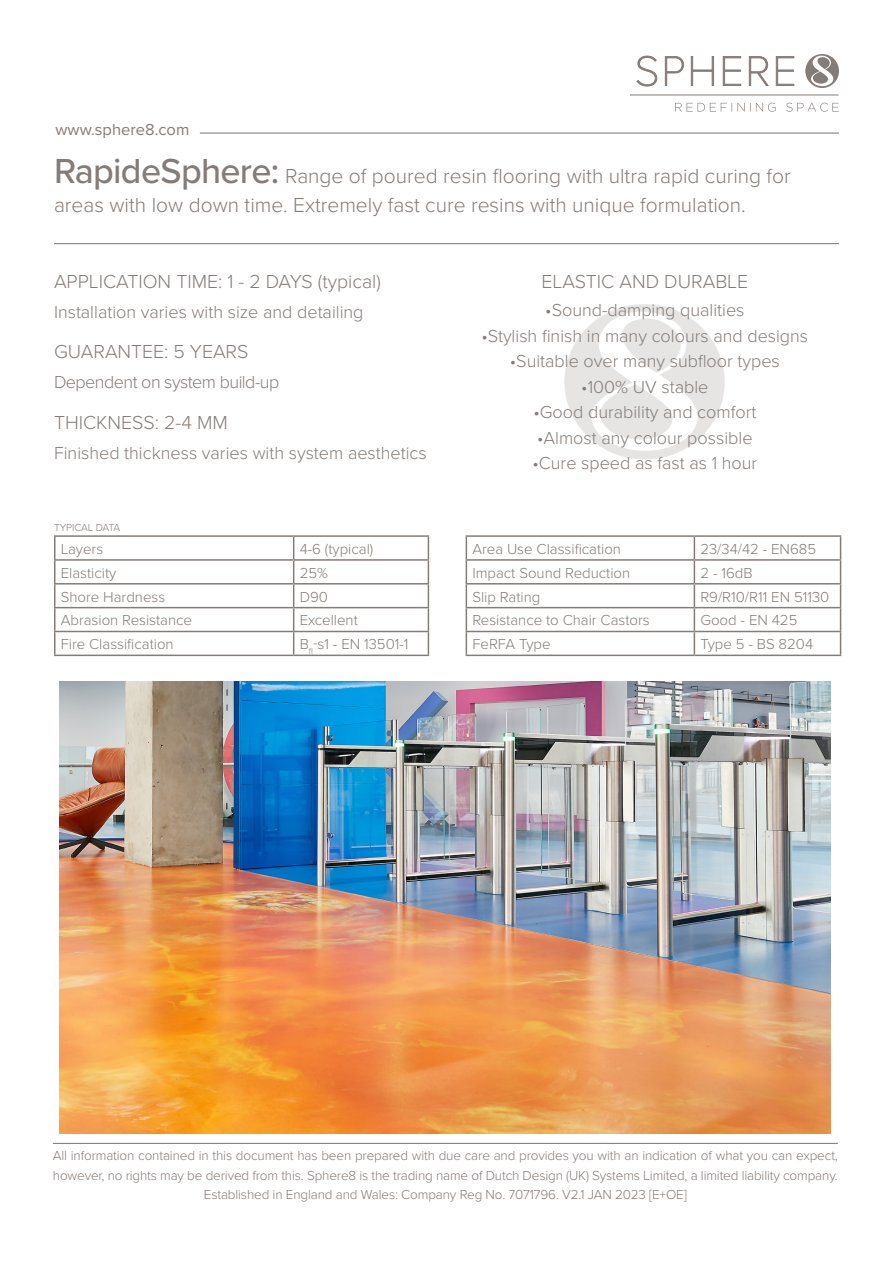
<style>
.page{position:relative;width:893px;height:1263px;background:#fff}
.page>*{position:absolute;margin:0;border:0;box-sizing:border-box;transform-origin:0 0}
.t1{font:300 21px/28.5px "Proxima Nova";color:#847c78}
.Paragraph_Style_1{font:300 19.5px "Proxima Nova";color:#847c78}
.Paragraph_Style_1-2{font:300 18px "Proxima Nova";color:#847c78}
.Paragraph_Style_1-3{font:300 18px "Proxima Nova";letter-spacing:-.03em;color:#847c78}
.t2{font:16.5px "Proxima Nova";color:#847c78}
.t3{font:300 15px "Proxima Nova";color:#847c78}
.t4{font:300 13.5px/19.5px "Proxima Nova";letter-spacing:-.01em;color:#847c78;text-align:center}
.t5{font:300 10.5px "Proxima Nova";letter-spacing:-.01em;color:#847c78}
.s1{font-weight:500;font-size:36px}
</style>
<div class="page">
<hr style="left:630px;top:95px;width:209px;height:1px;background:#847c78">
<svg style="left:675px;top:103px;width:164px;height:9px"></svg>
<div style="left:805px;top:54px;width:34px;height:34px;background:#847c78;border-radius:50%"></div>
<svg style="left:811px;top:55px;width:22px;height:31px"></svg>
<svg style="left:637px;top:56px;width:157px;height:30px"></svg>
<hr style="left:53px;top:1143px;width:785px;height:1px;background:#847c78">
<hr style="left:200px;top:133px;width:639px;height:1px;background:#847c78">
<hr style="left:54px;top:243px;width:785px;height:1px;background:#847c78">
<img style="left:60px;top:682px;width:771px;height:451px">
<hr style="left:54px;top:535px;width:240px;height:2px;background:#847c78">
<hr style="left:54px;top:537px;width:2px;height:22px;background:#847c78">
<hr style="left:294px;top:535px;width:135px;height:2px;background:#847c78">
<hr style="left:54px;top:559px;width:240px;height:2px;background:#847c78">
<hr style="left:54px;top:561px;width:2px;height:22px;background:#847c78">
<hr style="left:294px;top:559px;width:135px;height:2px;background:#847c78">
<hr style="left:54px;top:583px;width:240px;height:1px;background:#847c78">
<hr style="left:54px;top:584px;width:2px;height:23px;background:#847c78">
<hr style="left:294px;top:583px;width:135px;height:1px;background:#847c78">
<hr style="left:54px;top:607px;width:240px;height:1px;background:#847c78">
<hr style="left:54px;top:608px;width:2px;height:23px;background:#847c78">
<hr style="left:294px;top:607px;width:135px;height:1px;background:#847c78">
<hr style="left:54px;top:631px;width:240px;height:1px;background:#847c78">
<hr style="left:54px;top:632px;width:2px;height:23px;background:#847c78">
<hr style="left:294px;top:631px;width:135px;height:1px;background:#847c78">
<svg style="left:293px;top:537px;width:1px;height:118px"></svg>
<svg style="left:428px;top:537px;width:1px;height:118px"></svg>
<hr style="left:54px;top:655px;width:240px;height:1px;background:#847c78">
<hr style="left:294px;top:655px;width:135px;height:1px;background:#847c78">
<hr style="left:466px;top:535px;width:228px;height:2px;background:#847c78">
<hr style="left:694px;top:535px;width:147px;height:2px;background:#847c78">
<hr style="left:466px;top:559px;width:228px;height:2px;background:#847c78">
<hr style="left:694px;top:559px;width:147px;height:2px;background:#847c78">
<hr style="left:466px;top:583px;width:228px;height:1px;background:#847c78">
<hr style="left:694px;top:583px;width:147px;height:1px;background:#847c78">
<hr style="left:466px;top:607px;width:228px;height:1px;background:#847c78">
<hr style="left:694px;top:607px;width:147px;height:1px;background:#847c78">
<hr style="left:466px;top:631px;width:228px;height:1px;background:#847c78">
<svg style="left:466px;top:537px;width:1px;height:118px"></svg>
<hr style="left:694px;top:631px;width:147px;height:1px;background:#847c78">
<svg style="left:694px;top:537px;width:1px;height:118px"></svg>
<svg style="left:840px;top:537px;width:1px;height:118px"></svg>
<hr style="left:466px;top:655px;width:228px;height:1px;background:#847c78">
<hr style="left:694px;top:655px;width:147px;height:1px;background:#847c78">
<img style="left:564px;top:304px;width:161px;height:156px">
<p class="t2" style="left:56px;top:117px;width:135px">www.sphere8.com</p>
<p class="t1" style="left:54px;top:162px;width:738px"><span class="s1">RapideSphere:</span> Range of poured resin flooring with ultra rapid curing for areas with low down time. Extremely fast cure resins with unique formulation.</p>
<p class="Paragraph_Style_1" style="left:54px;top:269px;width:328px">APPLICATION TIME: 1 - 2 DAYS (typical)</p>
<p class="Paragraph_Style_1-2" style="left:54px;top:301px;width:311px">Installation varies with size and detailing</p>
<p class="Paragraph_Style_1" style="left:54px;top:340px;width:196px">GUARANTEE: 5 YEARS</p>
<p class="Paragraph_Style_1-3" style="left:54px;top:371px;width:227px">Dependent on system build-up</p>
<p class="Paragraph_Style_1" style="left:54px;top:410px;width:175px">THICKNESS: 2-4 MM</p>
<p class="Paragraph_Style_1-2" style="left:54px;top:442px;width:374px">Finished thickness varies with system aesthetics</p>
<p class="t5" style="left:54px;top:522px;width:68px">TYPICAL DATA</p>
<p class="t3" style="left:61px;top:540px;width:44px">Layers</p>
<p class="t3" style="left:300px;top:540px;width:75px">4-6 (typical)</p>
<p class="t3" style="left:61px;top:564px;width:57px">Elasticity</p>
<p class="t3" style="left:300px;top:564px;width:30px">25%</p>
<p class="t3" style="left:61px;top:588px;width:106px">Shore Hardness</p>
<p class="t3" style="left:300px;top:588px;width:30px">D90</p>
<p class="t3" style="left:61px;top:611px;width:133px">Abrasion Resistance</p>
<p class="t3" style="left:300px;top:611px;width:60px">Excellent</p>
<p class="t3" style="left:61px;top:635px;width:114px">Fire Classification</p>
<p class="t3" style="left:300px;top:635px;width:110px">B<sub>fl</sub>-s1 - EN 13501-1</p>
<p class="Paragraph_Style_1" style="left:542px;top:269px;width:208px">ELASTIC AND DURABLE</p>
<p class="Paragraph_Style_1-2" style="left:545px;top:299px;width:201px">•Sound-damping qualities</p>
<p class="Paragraph_Style_1-2" style="left:481px;top:325px;width:328px">•Stylish finish in many colours and designs</p>
<p class="Paragraph_Style_1-2" style="left:510px;top:350px;width:272px">•Suitable over many subfloor types</p>
<p class="Paragraph_Style_1-2" style="left:581px;top:376px;width:129px">•100% UV stable</p>
<p class="Paragraph_Style_1-2" style="left:533px;top:401px;width:225px">•Good durability and comfort</p>
<p class="Paragraph_Style_1-2" style="left:537px;top:427px;width:217px">•Almost any colour possible</p>
<p class="Paragraph_Style_1-2" style="left:532px;top:452px;width:226px">•Cure speed as fast as 1 hour</p>
<p class="t3" style="left:472px;top:540px;width:150px">Area Use Classification</p>
<p class="t3" style="left:700px;top:540px;width:117px">23/34/42 - EN685</p>
<p class="t3" style="left:472px;top:564px;width:159px">Impact Sound Reduction</p>
<p class="t3" style="left:700px;top:564px;width:54px">2 - 16dB</p>
<p class="t3" style="left:472px;top:588px;width:69px">Slip Rating</p>
<p class="t3" style="left:700px;top:588px;width:130px">R9/R10/R11 EN 51130</p>
<p class="t3" style="left:472px;top:611px;width:179px">Resistance to Chair Castors</p>
<p class="t3" style="left:700px;top:611px;width:99px">Good - EN 425</p>
<p class="t3" style="left:472px;top:635px;width:80px">FeRFA Type</p>
<p class="t3" style="left:700px;top:635px;width:114px">Type 5 - BS 8204</p>
<p class="t4" style="left:53px;top:1146px;width:786px">All information contained in this document has been prepared with due care and provides you with an indication of what you can expect, however, no rights may be derived from this. Sphere8 is the trading name of Dutch Design (UK) Systems Limited, a limited liability company.<br>Established in England and Wales: Company Reg No. 7071796. V2.1 JAN 2023 [E+OE]</p>
</div>
